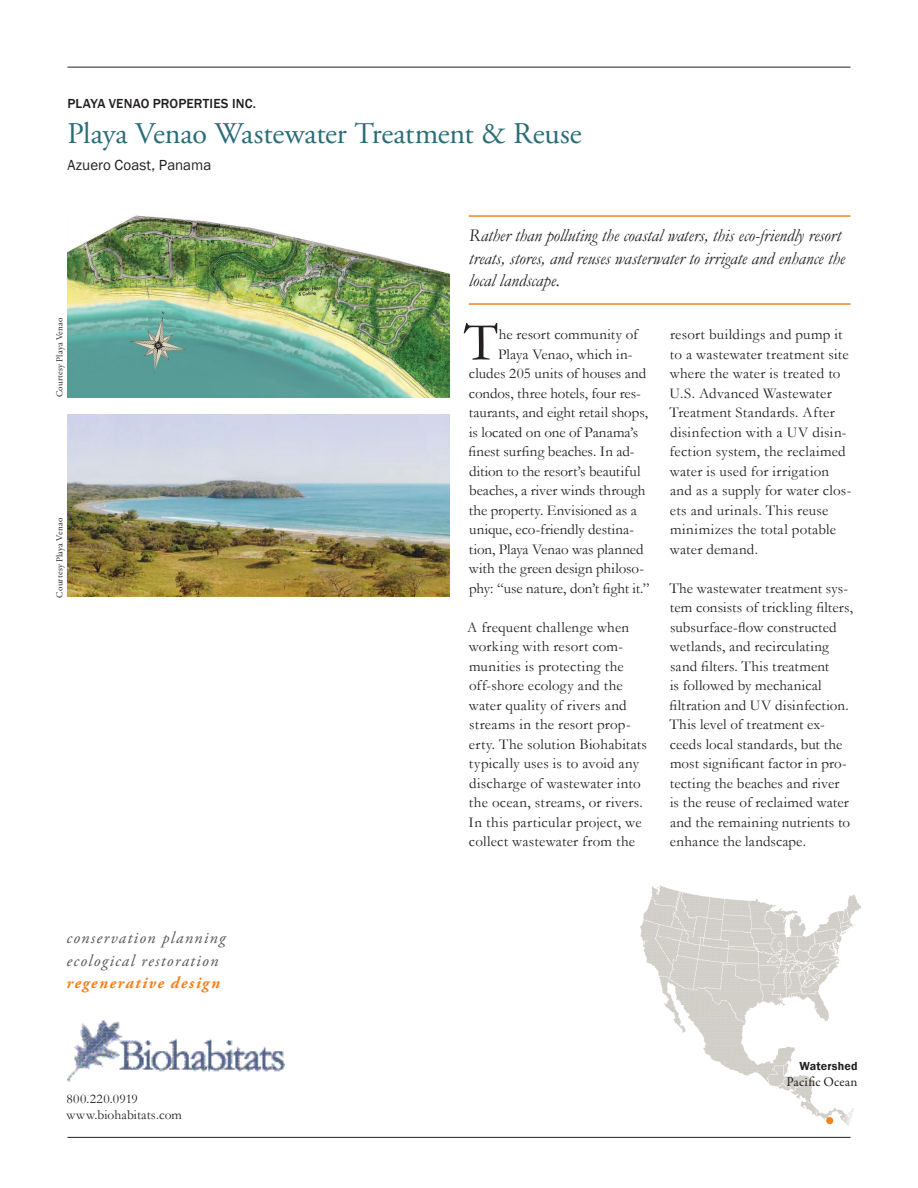
<style>
.page{position:relative;width:918px;height:1188px;background:#fff}
.page>*{position:absolute;margin:0;border:0;box-sizing:border-box;transform-origin:0 0}
.text_with_initial_ca{font:55.5px "Garamond";color:#231f20}
.head_2{font:30px "Adobe Garamond Pro";letter-spacing:-.01em;color:#296d78}
.wow_statement{font:italic 18px/22.5px "Garamond";letter-spacing:-.005em;color:#231f20}
.areas_of_service-oth{font:italic 16.5px "Adobe Garamond Pro";letter-spacing:.08em;color:#57585a}
.area_of_service-this{font:italic 700 16.5px "Adobe Garamond Pro";letter-spacing:.09em;color:#f58220}
.text{font:15px/19.5px "Garamond";letter-spacing:.015em;color:#231f20}
.text_with_initial_ca-2{font:15px "Garamond";color:#231f20}
.head_3{font:15px "Franklin Gothic";color:#231f20}
.head_1{font:500 13.5px "Franklin Gothic";letter-spacing:.01em;color:#231f20}
.phone_web{font:13.5px "Garamond";letter-spacing:.005em;color:#231f20}
.phone_web-2{font:13.5px "Garamond";letter-spacing:.025em;color:#231f20}
.geographic_fact{font:13.5px "Garamond Premr Pro";letter-spacing:.01em;color:#231f20}
.geographic_subhead{font:600 12px "Franklin Gothic";letter-spacing:.015em;color:#231f20}
.credit_line{font:9px "Adobe Garamond Pro";letter-spacing:.025em;color:#231f20}
</style>
<div class="page">
<hr style="left:469px;top:215px;width:382px;height:2px;background:#f58220">
<hr style="left:469px;top:303px;width:382px;height:2px;background:#f58220">
<img style="left:68px;top:414px;width:382px;height:182px">
<img style="left:68px;top:215px;width:382px;height:182px">
<img style="left:68px;top:1020px;width:217px;height:61px">
<hr style="left:68px;top:1137px;width:782px;height:1px;background:#231f20">
<hr style="left:68px;top:67px;width:782px;height:1px;background:#231f20">
<img style="left:641px;top:885px;width:221px;height:241px">
<div style="left:826px;top:1117px;width:7px;height:7px;background:#f58220;border-radius:50%"></div>
<p class="head_1" style="left:68px;top:96px;width:190px">PLAYA VENAO PROPERTIES INC.</p>
<p class="head_2" style="left:68px;top:115px;width:516px">Playa Venao Wastewater Treatment &amp; Reuse</p>
<p class="head_3" style="left:68px;top:156px;width:145px">Azuero Coast, Panama</p>
<p class="credit_line" style="left:54px;top:397px;width:81px;rotate:-90deg">Courtesy Playa Venao</p>
<p class="credit_line" style="left:54px;top:598px;width:81px;rotate:-90deg">Courtesy Playa Venao</p>
<p class="areas_of_service-oth" style="left:67px;top:928px;width:160px">conservation planning</p>
<p class="areas_of_service-oth" style="left:67px;top:951px;width:153px">ecological restoration</p>
<p class="area_of_service-this" style="left:67px;top:974px;width:155px">regenerative design</p>
<p class="phone_web-2" style="left:67px;top:1090px;width:73px">800.220.0919</p>
<p class="phone_web" style="left:67px;top:1106px;width:117px">www.biohabitats.com</p>
<p class="wow_statement" style="left:469px;top:224px;width:378px">Rather than polluting the coastal waters, this eco-friendly resort treats, stores, and reuses wasterwater to irrigate and enhance the local landscape.</p>
<p class="text_with_initial_ca" style="left:464px;top:304px;width:36px">T</p>
<p class="text_with_initial_ca-2" style="left:499px;top:325px;width:141px">he resort community of</p>
<p class="text_with_initial_ca-2" style="left:498px;top:344px;width:136px">Playa Venao, which in-</p>
<p class="text_with_initial_ca-2" style="left:469px;top:364px;width:179px">cludes 205 units of houses and</p>
<p class="text_with_initial_ca-2" style="left:469px;top:383px;width:173px">condos, three hotels, four res-</p>
<p class="text_with_initial_ca-2" style="left:469px;top:403px;width:181px">taurants, and eight retail shops,</p>
<p class="text_with_initial_ca-2" style="left:469px;top:422px;width:171px">is located on one of Panama’s</p>
<p class="text_with_initial_ca-2" style="left:468px;top:442px;width:168px">finest surfing beaches. In ad-</p>
<p class="text_with_initial_ca-2" style="left:469px;top:461px;width:173px">dition to the resort’s beautiful</p>
<p class="text_with_initial_ca-2" style="left:469px;top:481px;width:178px">beaches, a river winds through</p>
<p class="text_with_initial_ca-2" style="left:469px;top:500px;width:169px">the property. Envisioned as a</p>
<p class="text_with_initial_ca-2" style="left:469px;top:520px;width:166px">unique, eco-friendly destina-</p>
<p class="text_with_initial_ca-2" style="left:469px;top:539px;width:176px">tion, Playa Venao was planned</p>
<p class="text_with_initial_ca-2" style="left:469px;top:559px;width:177px">with the green design philoso-</p>
<p class="text_with_initial_ca-2" style="left:469px;top:578px;width:182px">phy: “use nature, don’t fight it.”</p>
<p class="text" style="left:467px;top:617px;width:181px">A frequent challenge when working with resort com&shy;munities is protecting the off-shore ecology and the water quality of rivers and streams in the resort prop&shy;erty. The solution Biohabitats typically uses is to avoid any discharge of wastewater into the ocean, streams, or rivers.<br>In this particular project, we collect wastewater from the</p>
<p class="text" style="left:669px;top:325px;width:183px">resort buildings and pump it to a wastewater treatment site where the water is treated to<br>U.S. Advanced Wastewater<br>Treatment Standards. After disinfection with a UV disin&shy;fection system, the reclaimed water is used for irrigation and as a supply for water clos&shy;ets and urinals. This reuse minimizes the total potable water demand.</p>
<p class="text" style="left:669px;top:578px;width:185px">The wastewater treatment sys&shy;tem consists of trickling filters, subsurface-flow constructed wetlands, and recirculating sand filters. This treatment<br>is followed by mechanical filtration and UV disinfection.<br>This level of treatment ex&shy;ceeds local standards, but the most significant factor in pro&shy;tecting the beaches and river<br>is the reuse of reclaimed water and the remaining nutrients to enhance the landscape.</p>
<p class="geographic_subhead" style="left:799px;top:1058px;width:60px">Watershed</p>
<p class="geographic_fact" style="left:786px;top:1073px;width:73px">Pacific Ocean</p>
</div>
